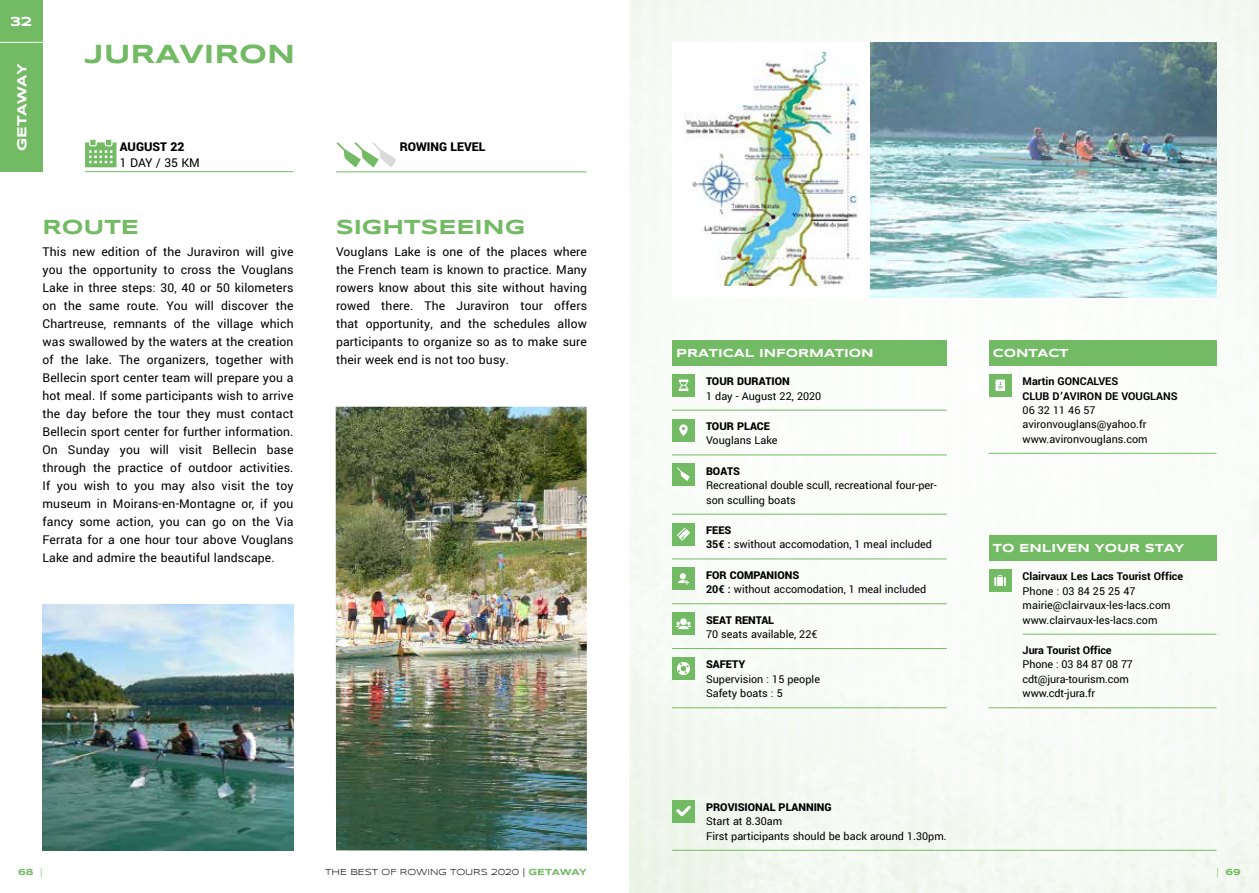
<style>
.page{position:relative;width:1259px;height:893px;background:#fff}
.page>*{position:absolute;margin:0;border:0;box-sizing:border-box;transform-origin:0 0}
.t1{font:700 27px "Syncopate";color:#73ba64}
.t2{font:700 21px "Syncopate";color:#73ba64}
.t3{font:13.5px/18px "Yantramanav";letter-spacing:.01em;color:#000;text-align:justify}
.t4{font:900 13.5px "Yantramanav";color:#000}
.t5{font:700 13.5px "Syncopate";letter-spacing:-.02em;color:#fff}
.t6{font:12px/14.4px "Yantramanav";color:#000}
.t7{font:700 12px/14.4px "Yantramanav";color:#000}
.t8{font:900 12px "Yantramanav";color:#000}
.t9{font:700 12px "Syncopate";color:#fff}
.t10{font:9px "Syncopate";color:#000}
.t11{font:700 9px "Syncopate";color:#73ba64}
.s1{font-weight:900}
.s2{font-weight:700}
.s3{font-weight:400}
.s4{font-weight:700;color:#73ba64}
</style>
<div class="page">
<img style="left:629px;top:0;width:630px;height:893px">
<div style="left:0;top:43px;width:43px;height:129px;background:#73ba64"></div>
<div style="left:0;top:0;width:43px;height:43px;background:#73ba64"></div>
<hr style="left:0;top:42px;width:57px;height:1px;background:#fff">
<hr style="left:85px;top:171px;width:208px;height:1px;background:#73ba64">
<svg style="left:85px;top:140px;width:31px;height:27px"></svg>
<hr style="left:336px;top:172px;width:250px;height:1px;background:#73ba64">
<svg style="left:336px;top:143px;width:60px;height:24px"></svg>
<div style="left:672px;top:340px;width:274px;height:25px;background:#73ba64"></div>
<hr style="left:672px;top:410px;width:34px;height:1px;background:#73ba64">
<hr style="left:706px;top:410px;width:240px;height:1px;background:#73ba64">
<hr style="left:672px;top:455px;width:34px;height:1px;background:#73ba64">
<hr style="left:706px;top:455px;width:240px;height:1px;background:#73ba64">
<hr style="left:672px;top:514px;width:34px;height:1px;background:#73ba64">
<hr style="left:706px;top:514px;width:240px;height:1px;background:#73ba64">
<hr style="left:672px;top:559px;width:34px;height:1px;background:#73ba64">
<hr style="left:706px;top:559px;width:240px;height:1px;background:#73ba64">
<hr style="left:672px;top:603px;width:34px;height:1px;background:#73ba64">
<hr style="left:706px;top:603px;width:240px;height:1px;background:#73ba64">
<hr style="left:672px;top:648px;width:34px;height:1px;background:#73ba64">
<hr style="left:706px;top:648px;width:240px;height:1px;background:#73ba64">
<hr style="left:672px;top:707px;width:34px;height:1px;background:#73ba64">
<hr style="left:706px;top:707px;width:240px;height:1px;background:#73ba64">
<div style="left:672px;top:374px;width:23px;height:23px;background:#73ba64"></div>
<svg style="left:679px;top:380px;width:9px;height:11px"></svg>
<div style="left:672px;top:419px;width:23px;height:23px;background:#73ba64"></div>
<svg style="left:679px;top:424px;width:9px;height:12px"></svg>
<div style="left:672px;top:463px;width:23px;height:23px;background:#73ba64"></div>
<svg style="left:677px;top:468px;width:13px;height:13px"></svg>
<div style="left:672px;top:523px;width:23px;height:23px;background:#73ba64"></div>
<svg style="left:677px;top:528px;width:13px;height:13px"></svg>
<div style="left:672px;top:567px;width:23px;height:23px;background:#73ba64"></div>
<svg style="left:678px;top:573px;width:11px;height:12px"></svg>
<div style="left:672px;top:612px;width:23px;height:23px;background:#73ba64"></div>
<svg style="left:675px;top:618px;width:16px;height:11px"></svg>
<div style="left:672px;top:657px;width:23px;height:23px;background:#73ba64"></div>
<svg style="left:677px;top:662px;width:14px;height:14px"></svg>
<div style="left:988px;top:340px;width:228px;height:25px;background:#73ba64"></div>
<hr style="left:988px;top:453px;width:34px;height:1px;background:#73ba64">
<hr style="left:1022px;top:453px;width:194px;height:1px;background:#73ba64">
<div style="left:988px;top:374px;width:23px;height:23px;background:#73ba64"></div>
<svg style="left:995px;top:380px;width:10px;height:11px"></svg>
<div style="left:988px;top:535px;width:228px;height:26px;background:#73ba64"></div>
<hr style="left:1022px;top:634px;width:194px;height:1px;background:#73ba64">
<hr style="left:988px;top:707px;width:34px;height:1px;background:#73ba64">
<hr style="left:1022px;top:707px;width:194px;height:1px;background:#73ba64">
<div style="left:988px;top:569px;width:23px;height:23px;background:#73ba64"></div>
<svg style="left:994px;top:575px;width:11px;height:11px"></svg>
<hr style="left:672px;top:850px;width:34px;height:1px;background:#73ba64">
<hr style="left:706px;top:850px;width:510px;height:1px;background:#73ba64">
<div style="left:672px;top:800px;width:23px;height:22px;background:#73ba64"></div>
<svg style="left:676px;top:806px;width:15px;height:10px"></svg>
<img style="left:336px;top:407px;width:251px;height:443px">
<div style="left:672px;top:42px;width:199px;height:255px;background:#fff"></div>
<img style="left:684px;top:53px;width:174px;height:233px">
<img style="left:871px;top:42px;width:345px;height:255px">
<img style="left:43px;top:605px;width:250px;height:245px">
<p class="t5" style="left:10px;top:13px;width:23px">32</p>
<p class="t5" style="left:13px;top:151px;width:89px;rotate:-90deg">GETAWAY</p>
<h1 class="t1" style="left:85px;top:37px;width:212px">JURAVIRON</h1>
<p class="t4" style="left:120px;top:138px;width:66px">AUGUST 22</p>
<p class="t3" style="left:120px;top:154px;width:82px">1 DAY / 35 KM</p>
<h2 class="t2" style="left:43px;top:214px;width:98px">ROUTE</h2>
<p class="t3" style="left:43px;top:243px;width:253px">This new edition of the Juraviron will give you the opportunity to cross the Vouglans Lake in three steps: 30, 40 or 50 kilometers on the same route. You will discover the Chartreuse, remnants of the village which was swallowed by the waters at the creation of the lake. The organizers, together with Bellecin sport center team will prepare you a hot meal. If some participants wish to arrive the day before the tour they must contact Bellecin sport center for further information.<br>On Sunday you will visit Bellecin base through the practice of outdoor activities.<br>If you wish to you may also visit the toy museum in Moirans-en-Montagne or, if you fancy some action, you can go on the Via Ferrata for a one hour tour above Vouglans Lake and admire the beautiful landscape.</p>
<p class="t4" style="left:400px;top:139px;width:87px">ROWING LEVEL</p>
<h2 class="t2" style="left:336px;top:214px;width:191px">SIGHTSEEING</h2>
<p class="t3" style="left:336px;top:243px;width:252px">Vouglans Lake is one of the places where the French team is known to practice. Many rowers know about this site without having rowed there. The Juraviron tour offers that opportunity, and the schedules allow participants to organize so as to make sure their week end is not too busy.</p>
<p class="t9" style="left:676px;top:346px;width:199px">PRATICAL INFORMATION</p>
<p class="t8" style="left:706px;top:374px;width:85px">TOUR DURATION</p>
<p class="t6" style="left:706px;top:389px;width:117px">1 day - August 22, 2020</p>
<p class="t8" style="left:706px;top:419px;width:65px">TOUR PLACE</p>
<p class="t6" style="left:706px;top:433px;width:73px">Vouglans Lake</p>
<p class="t8" style="left:706px;top:463px;width:35px">BOATS</p>
<p class="t6" style="left:706px;top:478px;width:232px">Recreational double scull, recreational four-per&shy;son sculling boats</p>
<p class="t6" style="left:706px;top:523px;width:227px"><span class="s1">FEES<br></span><span class="s2">35€ :</span> swithout accomodation, 1 meal included</p>
<p class="t6" style="left:706px;top:568px;width:222px"><span class="s1">FOR COMPANIONS<br></span><span class="s2">20€ :</span> without accomodation, 1 meal included</p>
<p class="t8" style="left:706px;top:612px;width:70px">SEAT RENTAL</p>
<p class="t6" style="left:706px;top:627px;width:113px">70 seats available, 22€</p>
<p class="t8" style="left:706px;top:657px;width:41px">SAFETY</p>
<p class="t6" style="left:706px;top:672px;width:115px">Supervision : 15 people<br>Safety boats : 5</p>
<p class="t8" style="left:706px;top:800px;width:127px">PROVISIONAL PLANNING</p>
<p class="t6" style="left:706px;top:814px;width:242px">Start at 8.30am<br>First participants should be back around 1.30pm.</p>
<p class="t9" style="left:993px;top:346px;width:77px">CONTACT</p>
<p class="t7" style="left:1022px;top:374px;width:156px">Martin GONCALVES<br>CLUB D’AVIRON DE VOUGLANS</p>
<p class="t6" style="left:1022px;top:403px;width:127px">06 32 11 46 57 avironvouglans@yahoo.fr www.avironvouglans.com</p>
<p class="t9" style="left:993px;top:541px;width:193px">TO ENLIVEN YOUR STAY</p>
<p class="t7" style="left:1022px;top:570px;width:162px">Clairvaux Les Lacs Tourist Office</p>
<p class="t6" style="left:1022px;top:584px;width:149px">Phone : 03 84 25 25 47 mairie@clairvaux-les-lacs.com www.clairvaux-les-lacs.com</p>
<p class="t7" style="left:1022px;top:643px;width:91px">Jura Tourist Office</p>
<p class="t6" style="left:1022px;top:657px;width:112px">Phone : 03 84 87 08 77 cdt@jura-tourism.com www.cdt-jura.fr</p>
<p class="t11" style="left:18px;top:866px;width:26px">68 <span class="s3">|</span></p>
<p class="t10" style="left:325px;top:867px;width:263px">THE BEST OF ROWING TOURS 2020 | <span class="s4">GETAWAY</span></p>
<p class="t11" style="left:1216px;top:866px;width:26px"><span class="s3">|</span> 69</p>
</div>
